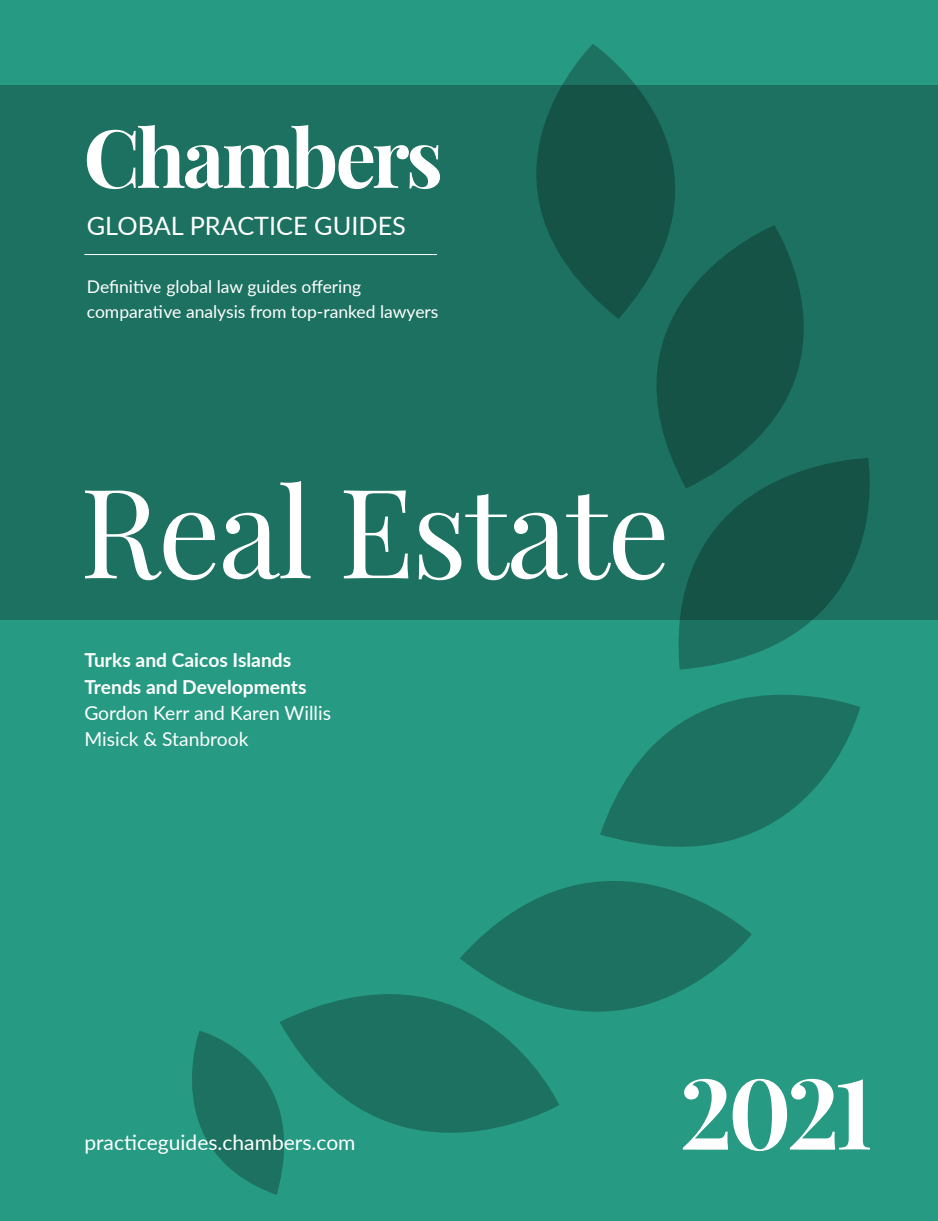
<style>
.page{position:relative;width:938px;height:1221px;background:#fff}
.page>*{position:absolute;margin:0;border:0;box-sizing:border-box;transform-origin:0 0}
.t1{font:124.25px "Playfair Display";letter-spacing:-.02em;color:#fff}
.t2{font:700 98px "Playfair Display";color:#fff}
.t3{font:25.38px "Lato";color:#fff}
.t4{font:21px "Lato";color:#fff}
.t5{font:700 19.25px "Lato";color:#fff}
.t6{font:19.25px/26.2px "Lato";color:#fff}
.t7{font:17.5px "Lato";color:#fff}
</style>
<div class="page">
<div style="left:0;top:0;width:938px;height:1220px;background:#269a82"></div>
<div style="left:0;top:85px;width:938px;height:534px;background:#1c7160"></div>
<svg style="left:192px;top:1031px;width:87px;height:163px"></svg>
<svg style="left:536px;top:44px;width:139px;height:244px;fill:#145346"></svg>
<svg style="left:585px;top:225px;width:219px;height:233px;fill:#145346"></svg>
<svg style="left:662px;top:458px;width:209px;height:178px"></svg>
<svg style="left:279px;top:994px;width:280px;height:191px"></svg>
<svg style="left:615px;top:636px;width:245px;height:197px"></svg>
<svg style="left:459px;top:799px;width:292px;height:292px"></svg>
<hr style="left:84px;top:254px;width:353px;height:1px;background:#fff">
<svg style="left:87px;top:125px;width:353px;height:64px"></svg>
<p class="t3" style="left:87px;top:207px;width:321px">GLOBAL PRACTICE GUIDES</p>
<p class="t7" style="left:87px;top:274px;width:276px">Definitive global law guides offering</p>
<p class="t7" style="left:87px;top:299px;width:353px">comparative analysis from top-ranked lawyers</p>
<p class="t1" style="left:80px;top:454px;width:592px">Real Estate</p>
<p class="t5" style="left:84px;top:646px;width:208px">Turks and Caicos Islands</p>
<p class="t5" style="left:84px;top:672px;width:224px">Trends and Developments</p>
<p class="t6" style="left:84px;top:699px;width:248px">Gordon Kerr and Karen Willis<br>Misick &amp; Stanbrook</p>
<p class="t4" style="left:84px;top:1127px;width:273px">practiceguides.chambers.com</p>
<p class="t2" style="left:680px;top:1051px;width:195px">2021</p>
</div>
